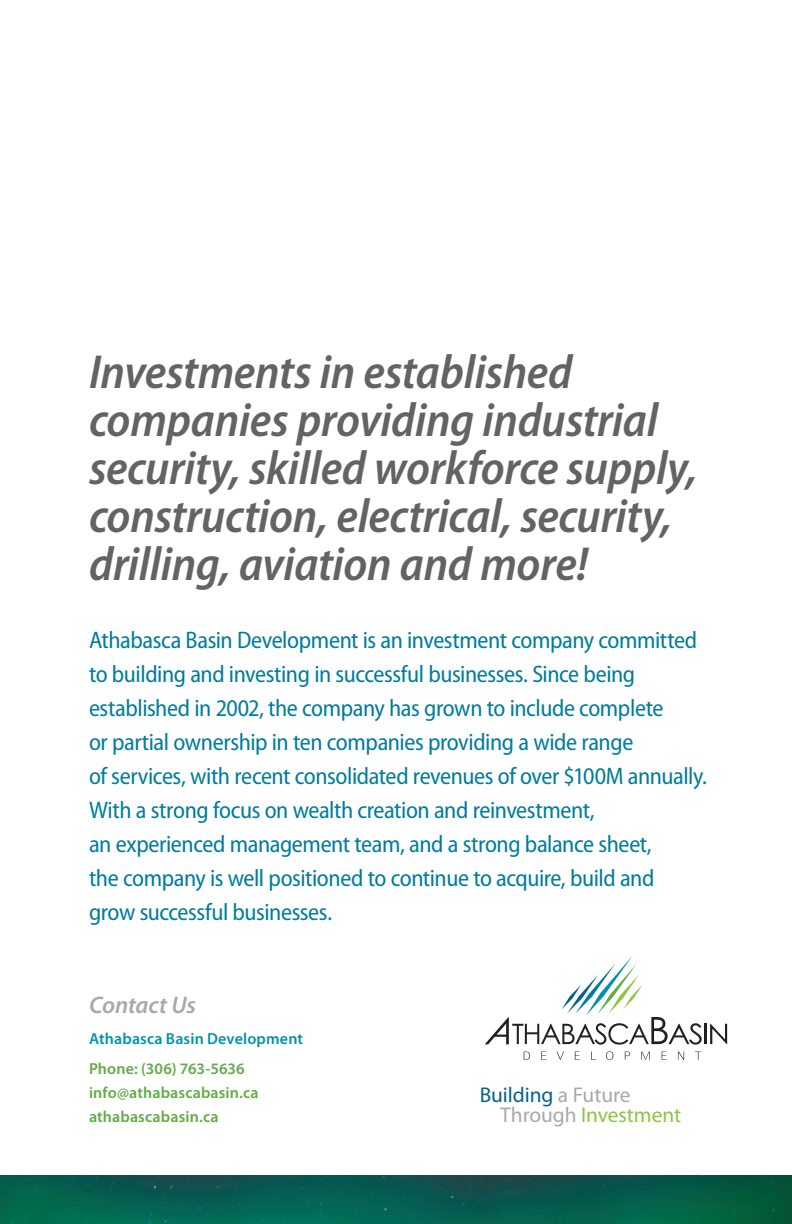
<style>
.page{position:relative;width:792px;height:1224px;background:#fff}
.page>*{position:absolute;margin:0;border:0;box-sizing:border-box;transform-origin:0 0}
.Title_of_article{font:italic 600 semi-condensed 48px/48px "Myriad Pro";letter-spacing:-.005em;color:#636366}
.Title_of_article-2{font:semi-condensed 24px/34px "Myriad Pro";letter-spacing:-.02em;color:#007c9d}
.t1{font:italic 600 24px "Myriad Pro";letter-spacing:-.01em;color:#a8a9ad}
.t2{font:21.4px "Myriad Pro";letter-spacing:-.005em;color:#8bc63e}
.t3{font:21.4px "Myriad Pro";letter-spacing:-.005em;color:#05618b}
.t4{font:600 16px/24px "Myriad Pro";letter-spacing:.01em;color:#60ac45}
.t5{font:600 16px "Myriad Pro";letter-spacing:.01em;color:#0093ac}
.s1{color:#a8a9ad}
</style>
<div class="page">
<img style="left:0;top:1175px;width:792px;height:49px">
<hr style="left:704px;top:1024px;width:3px;height:20px;background:#231f20">
<svg style="left:710px;top:1024px;width:17px;height:20px"></svg>
<svg style="left:524px;top:1052px;width:6px;height:8px"></svg>
<svg style="left:541px;top:1052px;width:5px;height:8px"></svg>
<svg style="left:557px;top:1052px;width:7px;height:8px"></svg>
<svg style="left:575px;top:1052px;width:5px;height:8px"></svg>
<svg style="left:591px;top:1052px;width:5px;height:8px"></svg>
<svg style="left:606px;top:1051px;width:7px;height:9px"></svg>
<svg style="left:625px;top:1052px;width:5px;height:8px"></svg>
<svg style="left:641px;top:1052px;width:9px;height:8px"></svg>
<svg style="left:662px;top:1052px;width:5px;height:8px"></svg>
<svg style="left:678px;top:1052px;width:6px;height:8px"></svg>
<svg style="left:697px;top:1052px;width:2px;height:8px"></svg>
<svg style="left:485px;top:956px;width:217px;height:89px"></svg>
<p class="Title_of_article" style="left:89px;top:347px;width:610px">Investments in established companies providing industrial security, skilled workforce supply, construction, electrical, security, drilling, aviation and more!</p>
<p class="Title_of_article-2" style="left:89px;top:623px;width:619px">Athabasca Basin Development is an investment company committed to building and investing in successful businesses. Since being established in 2002, the company has grown to include complete<br>or partial ownership in ten companies providing a wide range<br>of services, with recent consolidated revenues of over $100M annually.<br>With a strong focus on wealth creation and reinvestment,<br>an experienced management team, and a strong balance sheet,<br>the company is well positioned to continue to acquire, build and<br>grow successful businesses.</p>
<p class="t1" style="left:89px;top:990px;width:109px">Contact Us</p>
<p class="t5" style="left:89px;top:1028px;width:216px">Athabasca Basin Development</p>
<p class="t4" style="left:89px;top:1056px;width:171px">Phone: (306) 763-5636 info@athabascabasin.ca athabascabasin.ca</p>
<p class="t3" style="left:480px;top:1082px;width:152px">Building <span class="s1">a Future</span></p>
<p class="t2" style="left:500px;top:1102px;width:182px"><span class="s1">Through</span> Investment</p>
</div>
